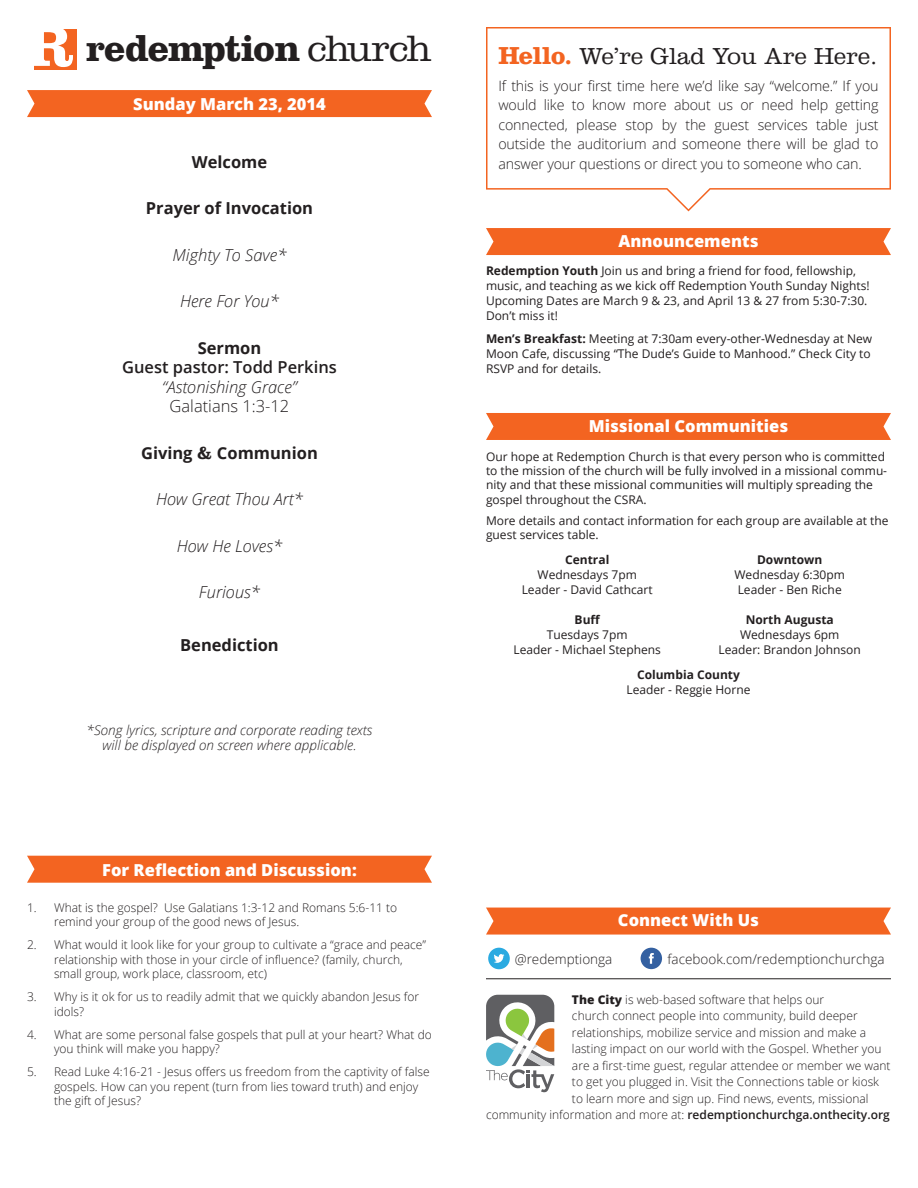
<style>
.page{position:relative;width:918px;height:1188px;background:#fff}
.page>*{position:absolute;margin:0;border:0;box-sizing:border-box;transform-origin:0 0}
.t1{font:700 38.1px "Clarendon";letter-spacing:-.025em;color:#231f20}
.t2{font:300 24px "Clarendon";color:#231f20}
.t3{font:800 16.5px "Open Sans";color:#fff}
.t4{font:600 16.5px/19.5px "Open Sans";color:#231f20;text-align:center}
.t5{font:italic 300 16.5px "Open Sans";color:#231f20}
.t6{font:700 16.5px "Open Sans";color:#231f20}
.t7{font:300 14.25px/19.5px "Open Sans";letter-spacing:-.01em;color:#231f20;text-align:justify}
.t8{font:italic 300 13.5px/15px "Open Sans";color:#231f20;text-align:center}
.t9{font:300 13.5px "Open Sans";color:#231f20}
.t10{font:300 12px/14.4px "Open Sans";color:#231f20}
.t11{font:12px/15px "Open Sans";color:#231f20}
.t12{font:600 12px "Open Sans";color:#231f20}
.t13{font:700 12px "Open Sans";color:#231f20}
.s1{font-weight:300}
.s2{font-weight:700}
.s3{font-weight:300;font-style:italic}
.s4{font-family:"Superclarendon"}
.s5{font-weight:700;font-size:25.5px;color:#f36421}
.s6{font-weight:800}
</style>
<div class="page">
<svg style="left:486px;top:27px;width:405px;height:184px"></svg>
<div style="left:34px;top:30px;width:42px;height:40px;background:#f36421"></div>
<svg style="left:34px;top:29px;width:39px;height:38px"></svg>
<div style="left:27px;top:90px;width:405px;height:27px;background:#f36421"></div>
<div style="left:486px;top:228px;width:405px;height:27px;background:#f36421"></div>
<div style="left:486px;top:413px;width:405px;height:27px;background:#f36421"></div>
<div style="left:27px;top:856px;width:405px;height:27px;background:#f36421"></div>
<svg style="left:486px;top:995px;width:68px;height:97px"></svg>
<hr style="left:486px;top:979px;width:405px;height:1px;background:#231f20">
<div style="left:486px;top:908px;width:405px;height:27px;background:#f36421"></div>
<svg style="left:488px;top:948px;width:22px;height:21px"></svg>
<svg style="left:641px;top:948px;width:21px;height:21px"></svg>
<p class="t1" style="left:86px;top:25px;width:347px">redemption <span class="s1">church</span></p>
<p class="t3" style="left:133px;top:91px;width:194px">Sunday March 23, 2014</p>
<p class="t6" style="left:192px;top:150px;width:77px">Welcome</p>
<p class="t6" style="left:146px;top:197px;width:169px">Prayer of Invocation</p>
<p class="t5" style="left:173px;top:243px;width:115px">Mighty To Save*</p>
<p class="t5" style="left:180px;top:290px;width:100px">Here For You*</p>
<p class="t4" style="left:122px;top:338px;width:216px"><span class="s2">Sermon<br></span>Guest pastor: Todd Perkins <span class="s3">“Astonishing Grace”<br></span><span class="s1">Galatians 1:3-12</span></p>
<p class="t6" style="left:141px;top:441px;width:178px">Giving <span class="s4">&amp;</span> Communion</p>
<p class="t5" style="left:156px;top:488px;width:148px">How Great Thou Art*</p>
<p class="t5" style="left:177px;top:534px;width:107px">How He Loves*</p>
<p class="t5" style="left:199px;top:581px;width:63px">Furious*</p>
<p class="t6" style="left:180px;top:633px;width:100px">Benediction</p>
<p class="t8" style="left:87px;top:722px;width:287px">*Song lyrics, scripture and corporate reading texts will be displayed on screen where applicable.</p>
<p class="t3" style="left:102px;top:857px;width:256px">For Reflection and Discussion:</p>
<p class="t10" style="left:54px;top:900px;width:345px;text-indent:-27px">1. What is the gospel? Use Galatians 1:3-12 and Romans 5:6-11 to remind your group of the good news of Jesus.</p>
<p class="t10" style="left:54px;top:938px;width:374px;text-indent:-27px">2. What would it look like for your group to cultivate a “grace and peace” relationship with those in your circle of influence? (family, church, small group, work place, classroom, etc)</p>
<p class="t10" style="left:54px;top:989px;width:367px;text-indent:-27px">3. Why is it ok for us to readily admit that we quickly abandon Jesus for idols?</p>
<p class="t10" style="left:54px;top:1027px;width:379px;text-indent:-27px">4. What are some personal false gospels that pull at your heart? What do you think will make you happy?</p>
<p class="t10" style="left:54px;top:1064px;width:377px;text-indent:-27px">5. Read Luke 4:16-21 - Jesus offers us freedom from the captivity of false gospels. How can you repent (turn from lies toward truth) and enjoy the gift of Jesus?</p>
<p class="t2" style="left:498px;top:42px;width:381px"><span class="s5">Hello.</span> We’re Glad You Are Here.</p>
<p class="t7" style="left:498px;top:75px;width:382px">If this is your first time here we’d like say “welcome.” If you would like to know more about us or need help getting connected, please stop by the guest services table just outside the auditorium and someone there will be glad to answer your questions or direct you to someone who can.</p>
<p class="t3" style="left:619px;top:228px;width:141px">Announcements</p>
<p class="t11" style="left:486px;top:263px;width:385px"><span class="s2">Redemption Youth</span> Join us and bring a friend for food, fellowship, music, and teaching as we kick off Redemption Youth Sunday Nights!<br>Upcoming Dates are March 9 &amp; 23, and April 13 &amp; 27 from 5:30-7:30.<br>Don’t miss it!</p>
<p class="t11" style="left:486px;top:331px;width:388px"><span class="s2">Men’s Breakfast:</span> Meeting at 7:30am every-other-Wednesday at New<br>Moon Cafe, discussing “The Dude’s Guide to Manhood.” Check City to<br>RSVP and for details.</p>
<p class="t3" style="left:589px;top:413px;width:201px">Missional Communities</p>
<p class="t11" style="left:486px;top:449px;width:403px;line-height:14.4px">Our hope at Redemption Church is that every person who is committed to the mission of the church will be fully involved in a missional commu&shy;nity and that these missional communities will multiply spreading the gospel throughout the CSRA.</p>
<p class="t11" style="left:486px;top:513px;width:404px;line-height:14.4px">More details and contact information for each group are available at the guest services table.</p>
<p class="t13" style="left:565px;top:551px;width:46px">Central</p>
<p class="t11" style="left:538px;top:567px;width:101px">Wednesdays 7pm</p>
<p class="t11" style="left:522px;top:582px;width:133px">Leader - David Cathcart</p>
<p class="t13" style="left:575px;top:611px;width:27px">Buff</p>
<p class="t11" style="left:547px;top:627px;width:82px">Tuesdays 7pm</p>
<p class="t11" style="left:514px;top:642px;width:149px">Leader - Michael Stephens</p>
<p class="t13" style="left:757px;top:551px;width:67px">Downtown</p>
<p class="t11" style="left:734px;top:567px;width:112px">Wednesday 6:30pm</p>
<p class="t11" style="left:738px;top:582px;width:105px">Leader - Ben Riche</p>
<p class="t13" style="left:746px;top:611px;width:90px">North Augusta</p>
<p class="t11" style="left:740px;top:627px;width:101px">Wednesdays 6pm</p>
<p class="t11" style="left:719px;top:642px;width:144px">Leader: Brandon Johnson</p>
<p class="t13" style="left:637px;top:666px;width:104px">Columbia County</p>
<p class="t11" style="left:627px;top:681px;width:126px">Leader - Reggie Horne</p>
<p class="t3" style="left:618px;top:908px;width:143px">Connect With Us</p>
<p class="t9" style="left:515px;top:949px;width:99px">@redemptionga</p>
<p class="t9" style="left:668px;top:949px;width:219px">facebook.com/redemptionchurchga</p>
<p class="t10" style="left:572px;top:992px;width:254px"><span class="s6">The City</span> is web-based software that helps our</p>
<p class="t10" style="left:572px;top:1009px;width:287px">church connect people into community, build deeper</p>
<p class="t10" style="left:572px;top:1025px;width:296px">relationships, mobilize service and mission and make a</p>
<p class="t10" style="left:572px;top:1042px;width:311px">lasting impact on our world with the Gospel. Whether you</p>
<p class="t10" style="left:572px;top:1058px;width:320px">are a first-time guest, regular attendee or member we want</p>
<p class="t10" style="left:572px;top:1075px;width:309px">to get you plugged in. Visit the Connections table or kiosk</p>
<p class="t10" style="left:572px;top:1091px;width:298px">to learn more and sign up. Find news, events, missional</p>
<p class="t12" style="left:486px;top:1107px;width:405px"><span class="s1">community information and more at:</span> redemptionchurchga.onthecity.org</p>
</div>
